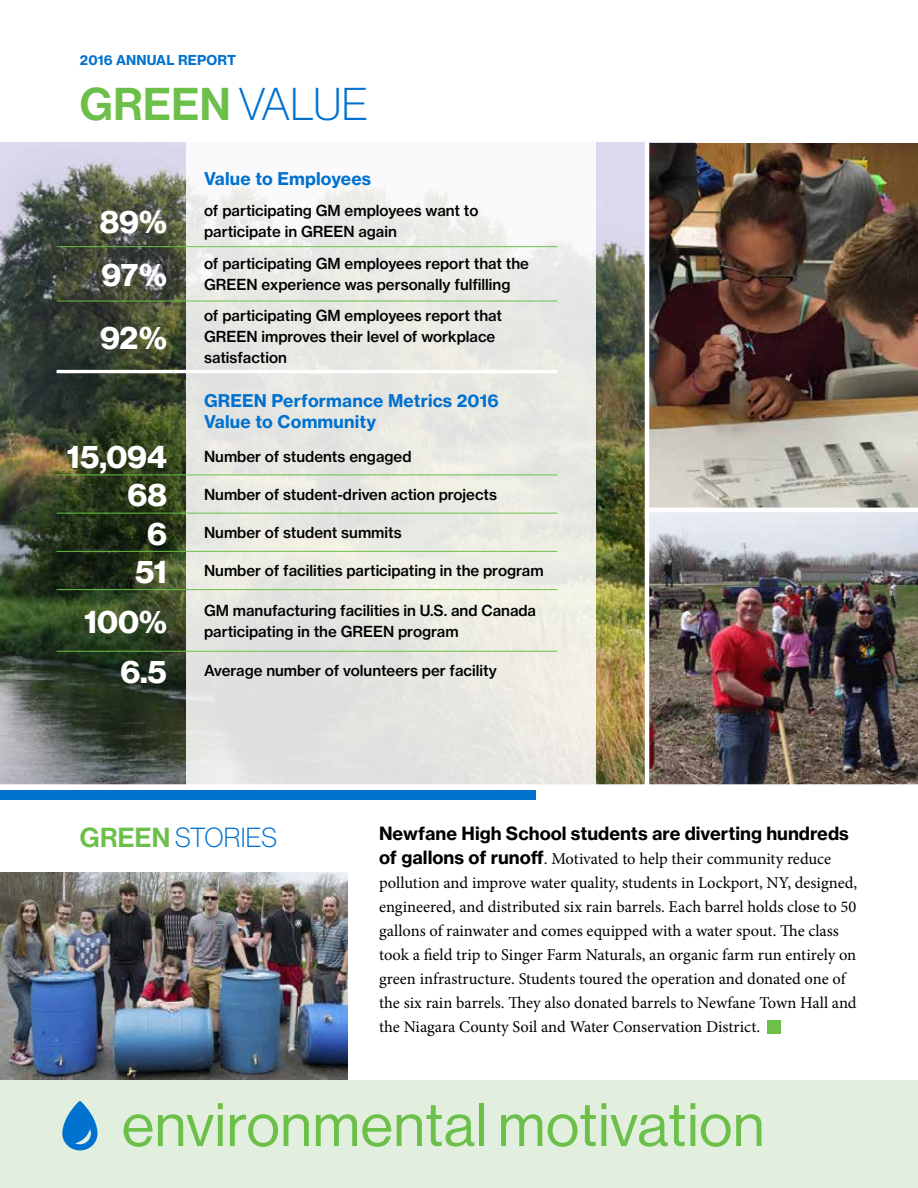
<style>
.page{position:relative;width:918px;height:1188px;background:#fff}
.page>*{position:absolute;margin:0;border:0;box-sizing:border-box;transform-origin:0 0}
.t1{font:60px "N Haas Grotesk DS Pro 55 Rg";letter-spacing:.01em;color:#6cc04a}
.t2{font:45px "N Haas Grotesk DS Pro 65 Md";letter-spacing:.01em;color:#6cc04a}
.t3{font:32.1px "N Haas Grotesk DS Pro 75 Bd";letter-spacing:-.005em;color:#fff}
.t4{font:27px "N Haas Grotesk DS Pro 35 X Lt";letter-spacing:.005em;color:#0071ce}
.t5{font:18px "N Haas Grotesk TX Pro 75 Bd";color:#000}
.t6{font:17.4px/20.9px "N Haas Grotesk TX Pro 75 Bd";letter-spacing:.01em;color:#0071ce}
.t7{font:16.5px/24px "Minion Pro";letter-spacing:-.005em;color:#000}
.t8{font:15px/21px "N Haas Grotesk TX Pro 65 Md";color:#000}
.t9{font:13.5px "N Haas Grotesk TX Pro 75 Bd";letter-spacing:.01em;color:#0071ce}
.s1{font-family:"N Haas Grotesk DS Pro 35 X Lt";color:#0071ce}
.s2{font-family:"N Haas Grotesk DS Pro 75 Bd";font-size:32.1px;color:#fff}
.s3{font-family:"N Haas Grotesk DS Pro 65 Md";color:#6cc04a}
.s4{font-family:"N Haas Grotesk TX Pro 75 Bd";font-size:18px}
</style>
<div class="page">
<img style="left:0;top:143px;width:695px;height:641px">
<svg style="left:187px;top:143px;width:409px;height:641px;background:#e9eae5"></svg>
<hr style="left:57px;top:246px;width:117px;height:1px;background:#6cc04a">
<hr style="left:174px;top:246px;width:383px;height:1px;background:#6cc04a">
<hr style="left:57px;top:301px;width:117px;height:1px;background:#6cc04a">
<hr style="left:174px;top:301px;width:383px;height:1px;background:#6cc04a">
<hr style="left:57px;top:475px;width:117px;height:1px;background:#6cc04a">
<hr style="left:174px;top:475px;width:383px;height:1px;background:#6cc04a">
<hr style="left:57px;top:513px;width:117px;height:1px;background:#6cc04a">
<hr style="left:174px;top:513px;width:383px;height:1px;background:#6cc04a">
<hr style="left:57px;top:551px;width:117px;height:1px;background:#6cc04a">
<hr style="left:174px;top:551px;width:383px;height:1px;background:#6cc04a">
<hr style="left:57px;top:589px;width:117px;height:1px;background:#6cc04a">
<hr style="left:174px;top:589px;width:383px;height:1px;background:#6cc04a">
<hr style="left:57px;top:651px;width:117px;height:1px;background:#6cc04a">
<hr style="left:174px;top:651px;width:383px;height:1px;background:#6cc04a">
<hr style="left:57px;top:370px;width:117px;height:3px;background:#fff">
<hr style="left:174px;top:370px;width:383px;height:3px;background:#fff">
<img style="left:649px;top:144px;width:269px;height:364px">
<img style="left:649px;top:512px;width:269px;height:272px">
<hr style="left:649px;top:508px;width:269px;height:4px;background:#fff">
<hr style="left:645px;top:138px;width:4px;height:726px;background:#fff">
<div style="left:0;top:790px;width:536px;height:10px;background:#0071ce"></div>
<img style="left:0;top:873px;width:347px;height:207px">
<div style="left:0;top:1080px;width:918px;height:108px;background:#e2efdf"></div>
<div style="left:768px;top:1021px;width:13px;height:13px;background:#6cc04a"></div>
<svg style="left:62px;top:1101px;width:35px;height:49px"></svg>
<p class="t9" style="left:80px;top:51px;width:158px">2016 ANNUAL REPORT</p>
<h2 class="t2" style="left:80px;top:78px;width:290px">GREEN <span class="s1">VALUE</span></h2>
<p class="t6" style="left:204px;top:168px;width:169px">Value to Employees</p>
<h3 class="t3" style="left:100px;top:203px;width:69px">89%</h3>
<p class="t8" style="left:204px;top:200px;width:276px">of participating GM employees want to participate in GREEN again</p>
<h3 class="t3" style="left:102px;top:256px;width:67px">97%</h3>
<p class="t8" style="left:204px;top:253px;width:327px">of participating GM employees report that the<br>GREEN experience was personally fulfilling</p>
<h3 class="t3" style="left:100px;top:319px;width:68px">92%</h3>
<p class="t8" style="left:204px;top:305px;width:300px">of participating GM employees report that<br>GREEN improves their level of workplace satisfaction</p>
<p class="t6" style="left:204px;top:390px;width:296px">GREEN Performance Metrics 2016<br>Value to Community</p>
<p class="t8" style="left:67px;top:446px;width:346px"><span class="s2">15,094</span> Number of students engaged</p>
<p class="t8" style="left:128px;top:484px;width:371px"><span class="s2">68</span> Number of student-driven action projects</p>
<p class="t8" style="left:147px;top:522px;width:256px"><span class="s2">6</span> Number of student summits</p>
<p class="t8" style="left:135px;top:560px;width:410px"><span class="s2">51</span> Number of facilities participating in the program</p>
<h3 class="t3" style="left:84px;top:603px;width:84px">100%</h3>
<p class="t8" style="left:204px;top:600px;width:334px">GM manufacturing facilities in U.S. and Canada participating in the GREEN program</p>
<p class="t8" style="left:120px;top:660px;width:378px"><span class="s2">6.5</span> Average number of volunteers per facility</p>
<h3 class="t4" style="left:80px;top:822px;width:199px"><span class="s3">GREEN</span> STORIES</h3>
<p class="t5" style="left:379px;top:822px;width:471px">Newfane High School students are diverting hundreds</p>
<p class="t7" style="left:379px;top:847px;width:480px"><span class="s4">of gallons of runoff</span>. Motivated to help their community reduce pollution and improve water quality, students in Lockport, NY, designed, engineered, and distributed six rain barrels. Each barrel holds close to 50 gallons of rainwater and comes equipped with a water spout. The class took a field trip to Singer Farm Naturals, an organic farm run entirely on green infrastructure. Students toured the operation and donated one of the six rain barrels. They also donated barrels to Newfane Town Hall and the Niagara County Soil and Water Conservation District.</p>
<h1 class="t1" style="left:122px;top:1091px;width:644px">environmental motivation</h1>
</div>
